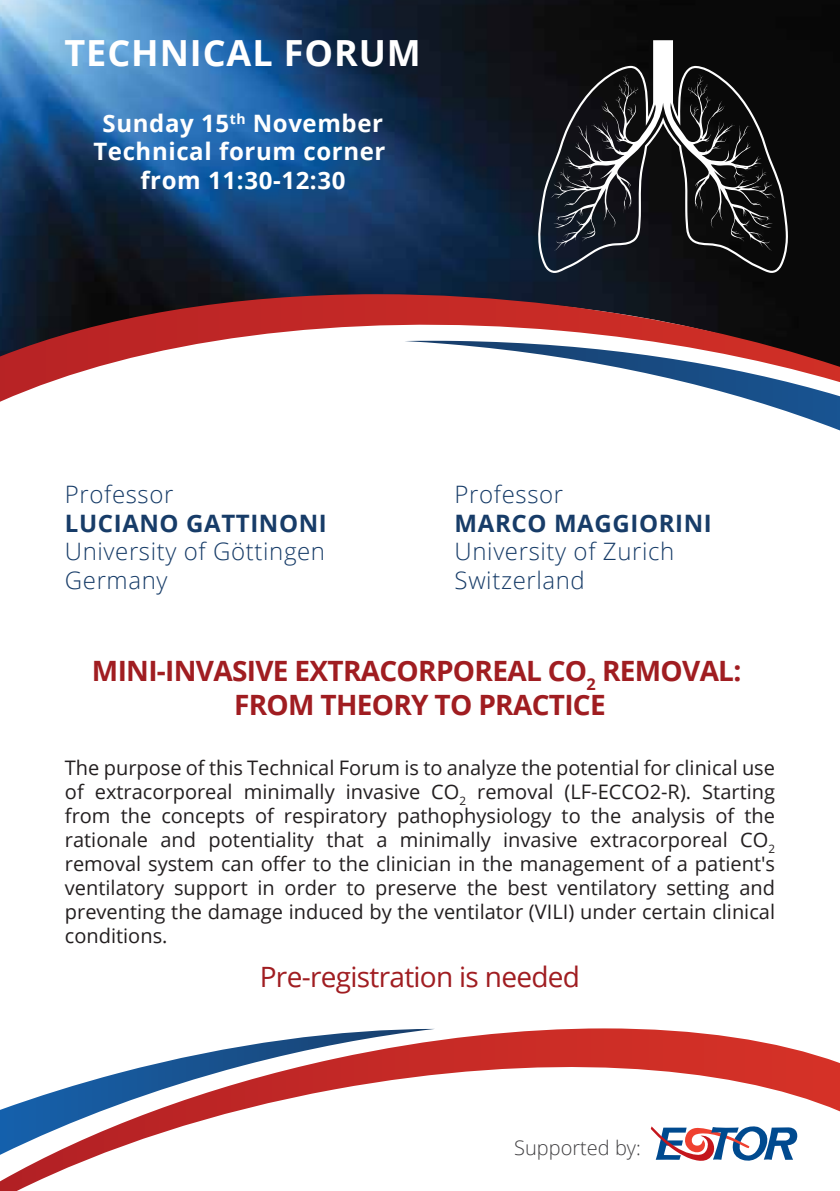
<style>
.page{position:relative;width:840px;height:1191px;background:#fff}
.page>*{position:absolute;margin:0;border:0;box-sizing:border-box;transform-origin:0 0}
.t1{font:700 36px "Open Sans";letter-spacing:.025em;color:#fff}
.t2{font:700 28px/34px "Open Sans";letter-spacing:-.025em;color:#a01d21;text-align:center}
.t3{font:28px "Open Sans";letter-spacing:-.025em;color:#a01d21}
.t4{font:300 24px/28.8px "Open Sans";letter-spacing:.025em;color:#173c68}
.t5{font:700 24px/28.8px "Open Sans";letter-spacing:.025em;color:#fff;text-align:center}
.t6{font:700 24px "Open Sans";letter-spacing:.025em;color:#173c68}
.t7{font:20px/24px "Open Sans";color:#231f20;text-align:justify}
.t8{font:300 20px "Open Sans";color:#414042}
</style>
<div class="page">
<img style="left:0;top:0;width:839px;height:294px">
<svg style="left:0;top:294px;width:839px;height:108px"></svg>
<svg style="left:404px;top:341px;width:435px;height:89px"></svg>
<svg style="left:0;top:1028px;width:839px;height:163px"></svg>
<svg style="left:650px;top:1126px;width:146px;height:34px"></svg>
<svg style="left:536px;top:40px;width:251px;height:233px;background:#292a2d"></svg>
<h1 class="t1" style="left:64px;top:28px;width:358px">TECHNICAL FORUM</h1>
<p class="t5" style="left:93px;top:108px;width:293px">Sunday 15<sup>th</sup> November<br>Technical forum corner from 11:30-12:30</p>
<p class="t4" style="left:65px;top:479px;width:110px">Professor</p>
<p class="t6" style="left:65px;top:506px;width:263px">LUCIANO GATTINONI</p>
<p class="t4" style="left:65px;top:537px;width:261px">University of Göttingen<br>Germany</p>
<p class="t4" style="left:454px;top:479px;width:110px">Professor</p>
<p class="t6" style="left:454px;top:506px;width:258px">MARCO MAGGIORINI</p>
<p class="t4" style="left:454px;top:537px;width:221px">University of Zurich<br>Switzerland</p>
<h2 class="t2" style="left:92px;top:652px;width:650px">MINI-INVASIVE EXTRACORPOREAL CO<sub>2</sub> REMOVAL:<br>FROM THEORY TO PRACTICE</h2>
<p class="t7" style="left:65px;top:755px;width:711px">The purpose of this Technical Forum is to analyze the potential for clinical use of extracorporeal minimally invasive CO<sub>2</sub> removal (LF-ECCO2-R). Starting from the concepts of respiratory pathophysiology to the analysis of the rationale and potentiality that a minimally invasive extracorporeal CO<sub>2 </sub>removal system can offer to the clinician in the management of a patient's ventilatory support in order to preserve the best ventilatory setting and preventing the damage induced by the ventilator (VILI) under certain clinical conditions.</p>
<h2 class="t3" style="left:260px;top:957px;width:322px">Pre-registration is needed</h2>
<p class="t8" style="left:514px;top:1134px;width:128px">Supported by:</p>
</div>
